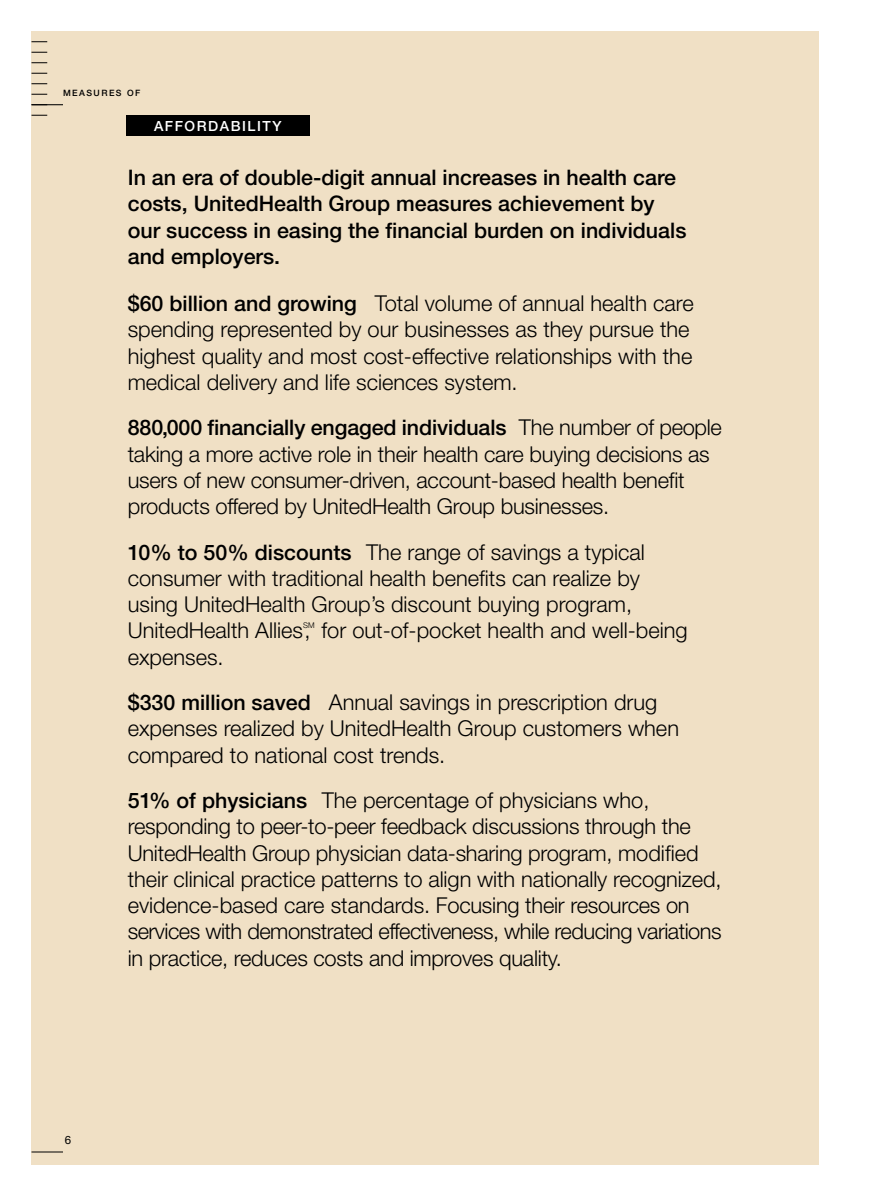
<style>
.page{position:relative;width:882px;height:1197px;background:#fff}
.page>*{position:absolute;margin:0;border:0;box-sizing:border-box;transform-origin:0 0}
.t1{font:300 21.88px/26.2px "Helvetica Neue";color:#000}
.t2{font:500 21.35px/26.2px "Helvetica Neue";color:#000}
.t3{font:500 14px "Helvetica Neue";letter-spacing:.11em;color:#fff}
.t4{font:11.55px "Helvetica Neue";color:#000}
.t5{font:500 8.75px "Helvetica Neue";letter-spacing:.165em;color:#000}
.t6{font:300 7.88px "Helvetica Neue";color:#000}
.s1{font-weight:500;font-size:21.35px}
.s2{font-weight:300;font-size:21.88px}
</style>
<div class="page">
<div style="left:32px;top:32px;width:787px;height:1134px;background:#f0e0c5"></div>
<hr style="left:32px;top:1152px;width:31px;height:1px;background:#000">
<svg style="left:32px;top:41px;width:15px;height:1px"></svg>
<svg style="left:32px;top:52px;width:15px;height:1px"></svg>
<svg style="left:32px;top:62px;width:15px;height:1px"></svg>
<svg style="left:32px;top:73px;width:15px;height:1px"></svg>
<svg style="left:32px;top:83px;width:15px;height:1px"></svg>
<svg style="left:32px;top:94px;width:15px;height:1px"></svg>
<svg style="left:32px;top:115px;width:15px;height:1px"></svg>
<hr style="left:32px;top:104px;width:31px;height:1px;background:#000">
<div style="left:126px;top:116px;width:184px;height:20px;background:#000"></div>
<p class="t5" style="left:63px;top:89px;width:79px">MEASURES OF</p>
<p class="t3" style="left:154px;top:121px;width:129px">AFFORDABILITY</p>
<p class="t2" style="left:128px;top:166px;width:560px">In an era of double-digit annual increases in health care costs, UnitedHealth Group measures achievement by our success in easing the financial burden on individuals and employers.</p>
<p class="t1" style="left:128px;top:292px;width:568px"><span class="s1">$60 billion and growing</span> Total volume of annual health care spending represented by our businesses as they pursue the highest quality and most cost-effective relationships with the medical delivery and life sciences system.</p>
<p class="t2" style="left:128px;top:417px;width:596px">880,000 financially engaged individuals <span class="s2">The number of people</span></p>
<p class="t1" style="left:128px;top:443px;width:584px">taking a more active role in their health care buying decisions as users of new consumer-driven, account-based health benefit products offered by UnitedHealth Group businesses.</p>
<p class="t1" style="left:128px;top:541px;width:562px"><span class="s1">10% to 50% discounts</span> The range of savings a typical consumer with traditional health benefits can realize by using UnitedHealth Group’s discount buying program, UnitedHealth Allies, for out-of-pocket health and well-being</p>
<p class="t6" style="left:303px;top:623px;width:13px">SM</p>
<p class="t1" style="left:128px;top:636px;width:531px;line-height:45.5px">expenses.<br><span class="s1">$330 million saved</span> Annual savings in prescription drug</p>
<p class="t1" style="left:128px;top:717px;width:553px">expenses realized by UnitedHealth Group customers when compared to national cost trends.</p>
<p class="t1" style="left:128px;top:789px;width:595px"><span class="s1">51% of physicians</span> The percentage of physicians who, responding to peer-to-peer feedback discussions through the UnitedHealth Group physician data-sharing program, modified their clinical practice patterns to align with nationally recognized, evidence-based care standards. Focusing their resources on services with demonstrated effectiveness, while reducing variations in practice, reduces costs and improves quality.</p>
<p class="t4" style="left:65px;top:1136px;width:8px">6</p>
</div>
